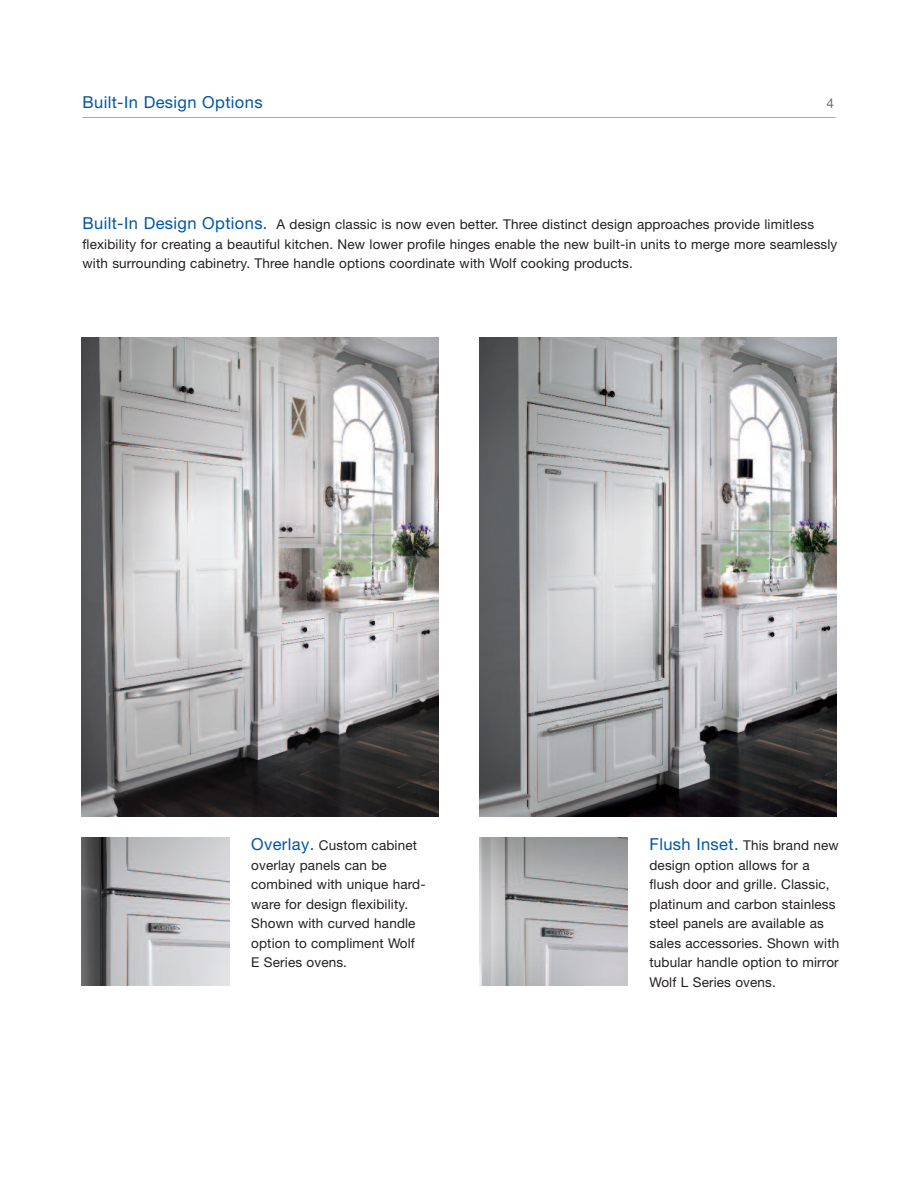
<style>
.page{position:relative;width:918px;height:1188px;background:#fff}
.page>*{position:absolute;margin:0;border:0;box-sizing:border-box;transform-origin:0 0}
.t1{font:16.5px "Helvetica Neue LT Pro";letter-spacing:.02em;color:#0155a5}
.t2{font:13.5px/19.5px "Helvetica Neue";letter-spacing:.01em;color:#231f20}
.t3{font:13.5px "Helvetica Neue LT Pro";color:#6c6d70}
.s1{font-family:"Helvetica Neue LT Pro";font-size:16.5px;color:#0155a5}
</style>
<div class="page">
<hr style="left:82px;top:117px;width:754px;height:1px;background:#a8a9ad">
<img style="left:81px;top:338px;width:358px;height:479px">
<img style="left:479px;top:338px;width:358px;height:479px">
<img style="left:81px;top:837px;width:149px;height:149px">
<img style="left:479px;top:837px;width:149px;height:149px">
<p class="t1" style="left:82px;top:96px;width:182px">Built-In Design Options</p>
<p class="t3" style="left:826px;top:98px;width:9px">4</p>
<p class="t2" style="left:82px;top:216px;width:756px"><span class="s1">Built-In Design Options.</span> A design classic is now even better. Three distinct design approaches provide limitless flexibility for creating a beautiful kitchen. New lower profile hinges enable the new built-in units to merge more seamlessly with surrounding cabinetry. Three handle options coordinate with Wolf cooking products.</p>
<p class="t2" style="left:251px;top:837px;width:176px"><span class="s1">Overlay.</span> Custom cabinet overlay panels can be combined with unique hard&shy;ware for design flexibility.<br>Shown with curved handle option to compliment Wolf<br>E Series ovens.</p>
<p class="t2" style="left:649px;top:837px;width:191px"><span class="s1">Flush Inset.</span> This brand new design option allows for a flush door and grille. Classic, platinum and carbon stainless steel panels are available as sales accessories. Shown with tubular handle option to mirror<br>Wolf L Series ovens.</p>
</div>
